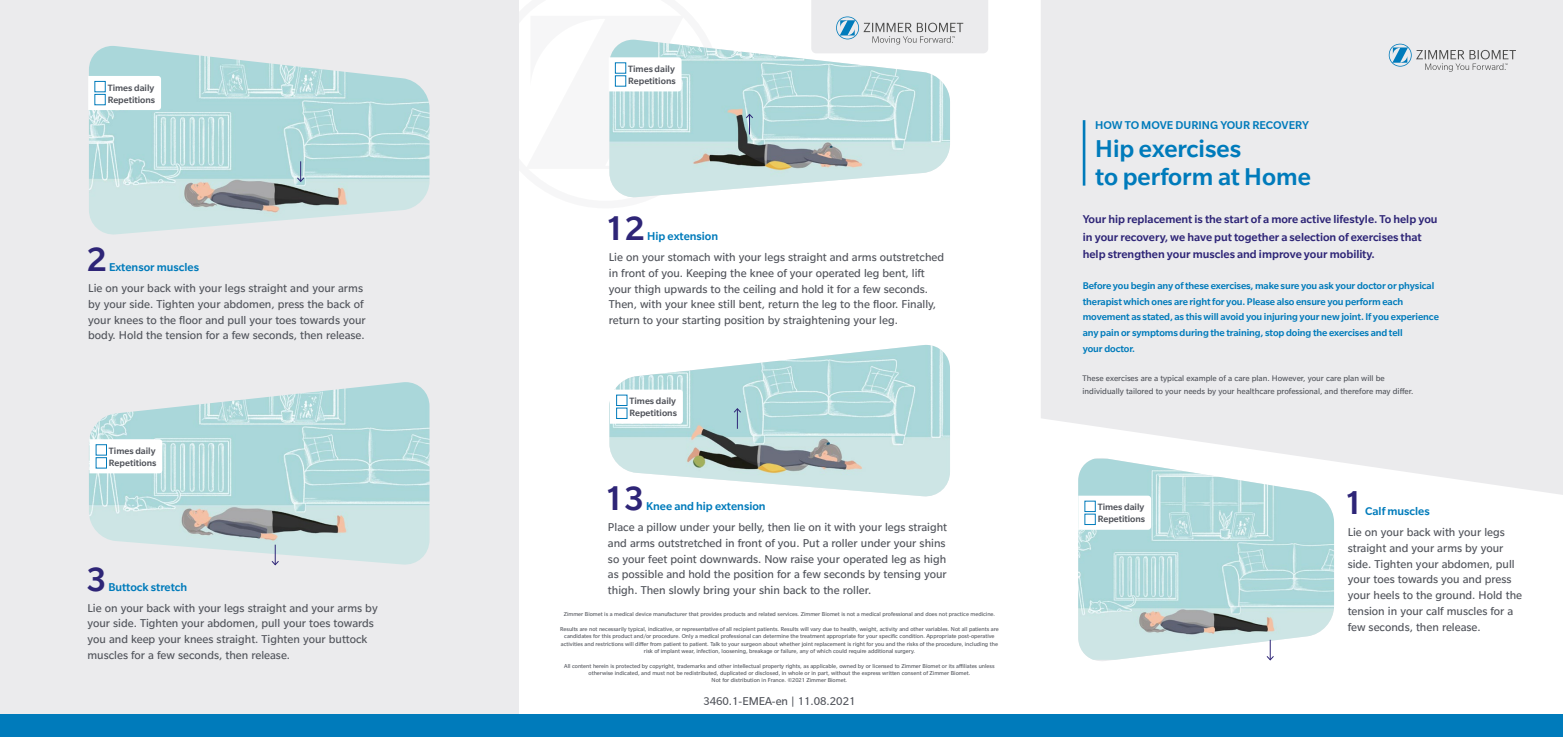
<style>
.page{position:relative;width:1563px;height:737px;background:#fff}
.page>*{position:absolute;margin:0;border:0;box-sizing:border-box;transform-origin:0 0}
.t1{font:500 37.1px "Slate Pro";color:#2e2577}
.t2{font:500 35.7px "Slate Pro";color:#2e2577}
.t3{font:500 26.25px/28px "Slate Pro";color:#007bbb}
.t4{font:12.25px/15.8px "Slate Pro";color:#50535a}
.t5{font:500 12.25px/17.5px "Slate Pro";color:#2e2577}
.t6{font:500 12.25px "Slate Pro";color:#007bbb}
.t7{font:500 10.5px/15.8px "Slate Pro";letter-spacing:-.01em;color:#007bbb}
.t8{font:500 9.8px/12px "Slate Pro";color:#50535a}
.t9{font:8.75px/13.1px "Slate Pro";color:#50535a}
.t10{font:6.12px/7.4px "Slate Pro";color:#50535a;text-align:center}
</style>
<div class="page">
<svg style="left:518px;top:0;width:1px;height:208px"></svg>
<div style="left:0;top:0;width:518px;height:737px;background:#ebebed"></div>
<svg style="left:811px;top:0;width:177px;height:53px;background:#dde0e4"></svg>
<div style="left:1041px;top:0;width:522px;height:495px;background:#ebebed"></div>
<svg style="left:1388px;top:44px;width:128px;height:28px;background:#cbd2d7"></svg>
<hr style="left:1082px;top:120px;width:3px;height:66px;background:#007bbb">
<div style="left:0;top:714px;width:1563px;height:23px;background:#007bbb"></div>
<img style="left:1078px;top:458px;width:256px;height:201px">
<svg style="left:1078px;top:495px;width:73px;height:35px"></svg>
<div style="left:1084px;top:514px;width:11px;height:11px;background:#fff;border:1px solid #007bbb"></div>
<div style="left:1084px;top:501px;width:11px;height:11px;background:#fff;border:1px solid #007bbb"></div>
<img style="left:89px;top:46px;width:340px;height:189px">
<img style="left:609px;top:40px;width:341px;height:158px">
<div style="left:88px;top:76px;width:73px;height:34px;background:#fff"></div>
<div style="left:95px;top:94px;width:10px;height:11px;background:#fff;border:1px solid #007bbb"></div>
<div style="left:95px;top:81px;width:10px;height:11px;background:#fff;border:1px solid #007bbb"></div>
<svg style="left:609px;top:57px;width:72px;height:34px"></svg>
<div style="left:615px;top:76px;width:11px;height:10px;background:#fff;border:1px solid #007bbb"></div>
<div style="left:615px;top:63px;width:11px;height:10px;background:#fff;border:1px solid #007bbb"></div>
<img style="left:89px;top:382px;width:340px;height:183px">
<div style="left:89px;top:439px;width:73px;height:34px;background:#fff"></div>
<div style="left:96px;top:457px;width:11px;height:11px;background:#fff;border:1px solid #007bbb"></div>
<div style="left:96px;top:444px;width:11px;height:11px;background:#fff;border:1px solid #007bbb"></div>
<img style="left:609px;top:345px;width:341px;height:152px">
<svg style="left:610px;top:389px;width:73px;height:35px"></svg>
<div style="left:616px;top:408px;width:11px;height:10px;background:#fff;border:1px solid #007bbb"></div>
<div style="left:616px;top:395px;width:11px;height:11px;background:#fff;border:1px solid #007bbb"></div>
<svg style="left:1265px;top:640px;width:9px;height:21px"></svg>
<svg style="left:296px;top:161px;width:9px;height:22px"></svg>
<svg style="left:745px;top:113px;width:9px;height:21px"></svg>
<svg style="left:271px;top:544px;width:9px;height:22px"></svg>
<svg style="left:733px;top:407px;width:9px;height:22px"></svg>
<p class="t8" style="left:108px;top:81px;width:49px">Times daily<br>Repetitions</p>
<h1 class="t1" style="left:87px;top:237px;width:22px">2</h1>
<p class="t6" style="left:109px;top:260px;width:92px">Extensor muscles</p>
<p class="t4" style="left:88px;top:280px;width:279px">Lie on your back with your legs straight and your arms by your side. Tighten your abdomen, press the back of your knees to the floor and pull your toes towards your body. Hold the tension for a few seconds, then release.</p>
<p class="t8" style="left:109px;top:444px;width:49px">Times daily<br>Repetitions</p>
<h1 class="t1" style="left:86px;top:556px;width:22px">3</h1>
<p class="t6" style="left:108px;top:579px;width:80px">Buttock stretch</p>
<p class="t4" style="left:87px;top:599px;width:292px">Lie on your back with your legs straight and your arms by your side. Tighten your abdomen, pull your toes towards you and keep your knees straight. Tighten your buttock muscles for a few seconds, then release.</p>
<p class="t8" style="left:628px;top:62px;width:49px">Times daily<br>Repetitions</p>
<h1 class="t1" style="left:604px;top:206px;width:42px">12</h1>
<p class="t6" style="left:647px;top:229px;width:73px">Hip extension</p>
<p class="t4" style="left:609px;top:249px;width:337px">Lie on your stomach with your legs straight and arms outstretched in front of you. Keeping the knee of your operated leg bent, lift your thigh upwards to the ceiling and hold it for a few seconds.<br>Then, with your knee still bent, return the leg to the floor. Finally, return to your starting position by straightening your leg.</p>
<p class="t8" style="left:629px;top:395px;width:49px">Times daily<br>Repetitions</p>
<h1 class="t1" style="left:604px;top:475px;width:42px">13</h1>
<p class="t6" style="left:646px;top:499px;width:121px">Knee and hip extension</p>
<p class="t4" style="left:608px;top:518px;width:341px">Place a pillow under your belly, then lie on it with your legs straight and arms outstretched in front of you. Put a roller under your shins so your feet point downwards. Now raise your operated leg as high as possible and hold the position for a few seconds by tensing your thigh. Then slowly bring your shin back to the roller.</p>
<p class="t10" style="left:564px;top:610px;width:433px">Zimmer Biomet is a medical device manufacturer that provides products and related services. Zimmer Biomet is not a medical professional and does not practice medicine.</p>
<p class="t10" style="left:560px;top:625px;width:440px">Results are not necessarily typical, indicative, or representative of all recipient patients. Results will vary due to health, weight, activity and other variables. Not all patients are candidates for this product and/or procedure. Only a medical professional can determine the treatment appropriate for your specific condition. Appropriate post-operative activities and restrictions will differ from patient to patient. Talk to your surgeon about whether joint replacement is right for you and the risks of the procedure, including the risk of implant wear, infection, loosening, breakage or failure, any of which could require additional surgery.</p>
<p class="t10" style="left:564px;top:662px;width:432px">All content herein is protected by copyright, trademarks and other intellectual property rights, as applicable, owned by or licensed to Zimmer Biomet or its affiliates unless otherwise indicated, and must not be redistributed, duplicated or disclosed, in whole or in part, without the express written consent of Zimmer Biomet.<br>Not for distribution in France. ©2021 Zimmer Biomet.</p>
<p class="t4" style="left:703px;top:692px;width:154px">3460.1-EMEA-en | 11.08.2021</p>
<p class="t6" style="left:1095px;top:118px;width:215px">HOW TO MOVE DURING YOUR RECOVERY</p>
<h3 class="t3" style="left:1095px;top:134px;width:217px">Hip exercises<br>to perform at Home</h3>
<p class="t5" style="left:1082px;top:210px;width:356px">Your hip replacement is the start of a more active lifestyle. To help you in your recovery, we have put together a selection of exercises that help strengthen your muscles and improve your mobility.</p>
<p class="t7" style="left:1082px;top:277px;width:358px">Before you begin any of these exercises, make sure you ask your doctor or physical therapist which ones are right for you. Please also ensure you perform each movement as stated, as this will avoid you injuring your new joint. If you experience any pain or symptoms during the training, stop doing the exercises and tell<br>your doctor.</p>
<p class="t9" style="left:1082px;top:371px;width:332px">These exercises are a typical example of a care plan. However, your care plan will be individually tailored to your needs by your healthcare professional, and therefore may differ.</p>
<p class="t8" style="left:1097px;top:501px;width:49px">Times daily<br>Repetitions</p>
<h2 class="t2" style="left:1343px;top:481px;width:21px">1</h2>
<p class="t6" style="left:1365px;top:504px;width:66px">Calf muscles</p>
<p class="t4" style="left:1347px;top:523px;width:176px">Lie on your back with your legs straight and your arms by your side. Tighten your abdomen, pull your toes towards you and press your heels to the ground. Hold the tension in your calf muscles for a few seconds, then release.</p>
</div>
